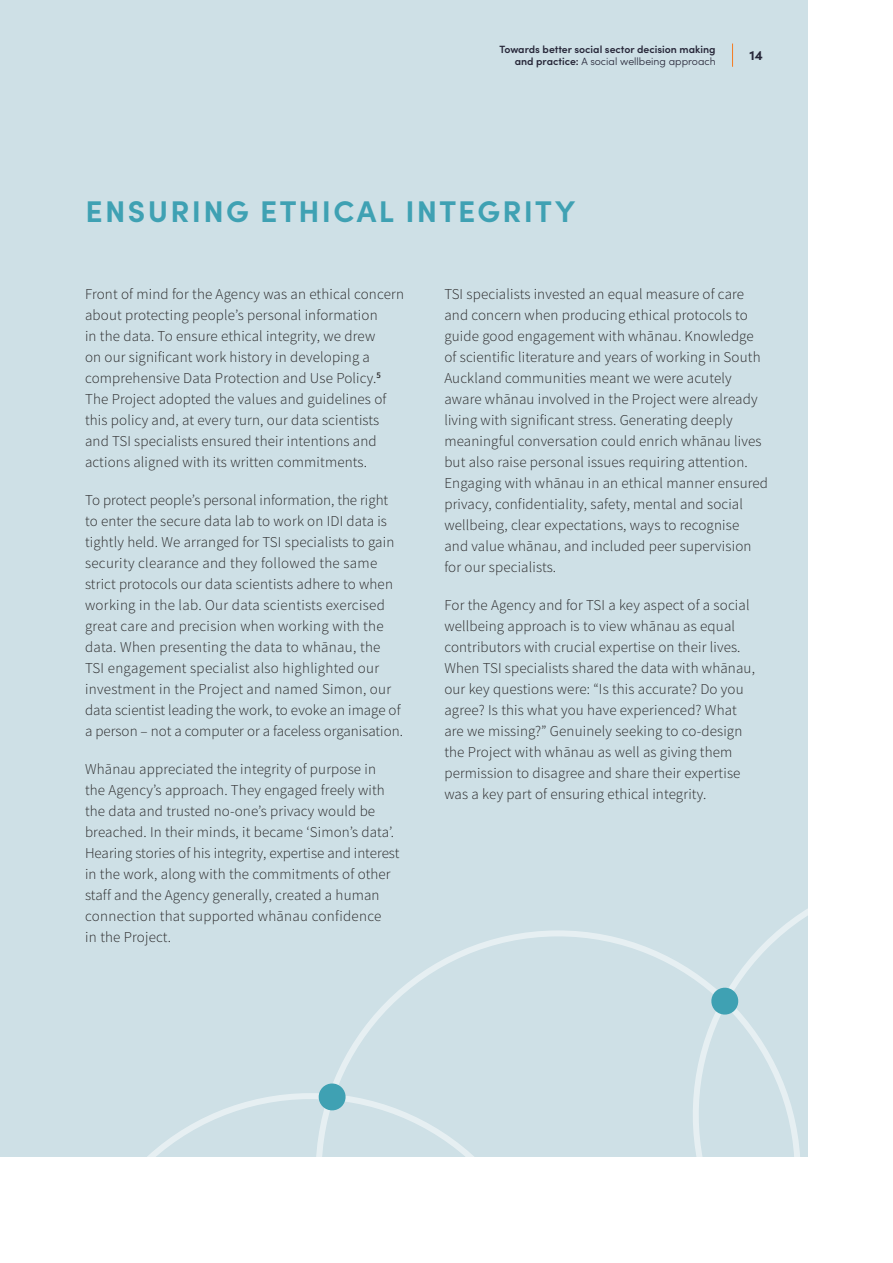
<style>
.page{position:relative;width:893px;height:1263px;background:#fff}
.page>*{position:absolute;margin:0;border:0;box-sizing:border-box;transform-origin:0 0}
.H2_Text_box{font:700 30px "Sofia Pro";letter-spacing:.075em;color:#3fa1b3}
.t1{font:300 15px/21px "Source Sans Pro";letter-spacing:.01em;color:#292829}
.t2{font:700 13.5px "Sofia Pro";color:#262638}
.t3{font:600 10.5px/12px "Sofia Pro";color:#262638;text-align:right}
.s1{font-weight:300}
</style>
<div class="page">
<div style="left:0;top:0;width:807px;height:1157px;background:#cee0e6"></div>
<svg style="left:147px;top:1093px;width:171px;height:64px"></svg>
<svg style="left:318px;top:930px;width:346px;height:227px"></svg>
<svg style="left:317px;top:1082px;width:30px;height:30px"></svg>
<svg style="left:664px;top:909px;width:143px;height:248px"></svg>
<svg style="left:732px;top:44px;width:1px;height:23px"></svg>
<p class="t3" style="left:499px;top:42px;width:218px">Towards better social sector decision making and practice: <span class="s1">A social wellbeing approach</span></p>
<p class="t2" style="left:749px;top:45px;width:15px">14</p>
<p class="H2_Text_box" style="left:85px;top:189px;width:491px">ENSURING ETHICAL INTEGRITY</p>
<p class="t1" style="left:85px;top:283px;width:320px">Front of mind for the Agency was an ethical concern about protecting people’s personal information<br>in the data. To ensure ethical integrity, we drew<br>on our significant work history in developing a comprehensive Data Protection and Use Policy.<sup>5<br></sup>The Project adopted the values and guidelines of this policy and, at every turn, our data scientists and TSI specialists ensured their intentions and actions aligned with its written commitments.</p>
<p class="t1" style="left:85px;top:489px;width:319px">To protect people’s personal information, the right to enter the secure data lab to work on IDI data is tightly held. We arranged for TSI specialists to gain security clearance and they followed the same strict protocols our data scientists adhere to when working in the lab. Our data scientists exercised great care and precision when working with the data. When presenting the data to whānau, the TSI engagement specialist also highlighted our investment in the Project and named Simon, our data scientist leading the work, to evoke an image of a person – not a computer or a faceless organisation.</p>
<p class="t1" style="left:85px;top:758px;width:316px">Whānau appreciated the integrity of purpose in the Agency’s approach. They engaged freely with the data and trusted no-one’s privacy would be breached. In their minds, it became ‘Simon’s data’.<br>Hearing stories of his integrity, expertise and interest in the work, along with the commitments of other staff and the Agency generally, created a human connection that supported whānau confidence<br>in the Project.</p>
<p class="t1" style="left:444px;top:283px;width:325px">TSI specialists invested an equal measure of care and concern when producing ethical protocols to guide good engagement with whānau. Knowledge of scientific literature and years of working in South Auckland communities meant we were acutely aware whānau involved in the Project were already living with significant stress. Generating deeply meaningful conversation could enrich whānau lives but also raise personal issues requiring attention.<br>Engaging with whānau in an ethical manner ensured privacy, confidentiality, safety, mental and social wellbeing, clear expectations, ways to recognise<br>and value whānau, and included peer supervision for our specialists.</p>
<p class="t1" style="left:444px;top:594px;width:312px">For the Agency and for TSI a key aspect of a social wellbeing approach is to view whānau as equal contributors with crucial expertise on their lives.<br>When TSI specialists shared the data with whānau, our key questions were: “Is this accurate? Do you agree? Is this what you have experienced? What are we missing?” Genuinely seeking to co-design the Project with whānau as well as giving them permission to disagree and share their expertise was a key part of ensuring ethical integrity.</p>
</div>
